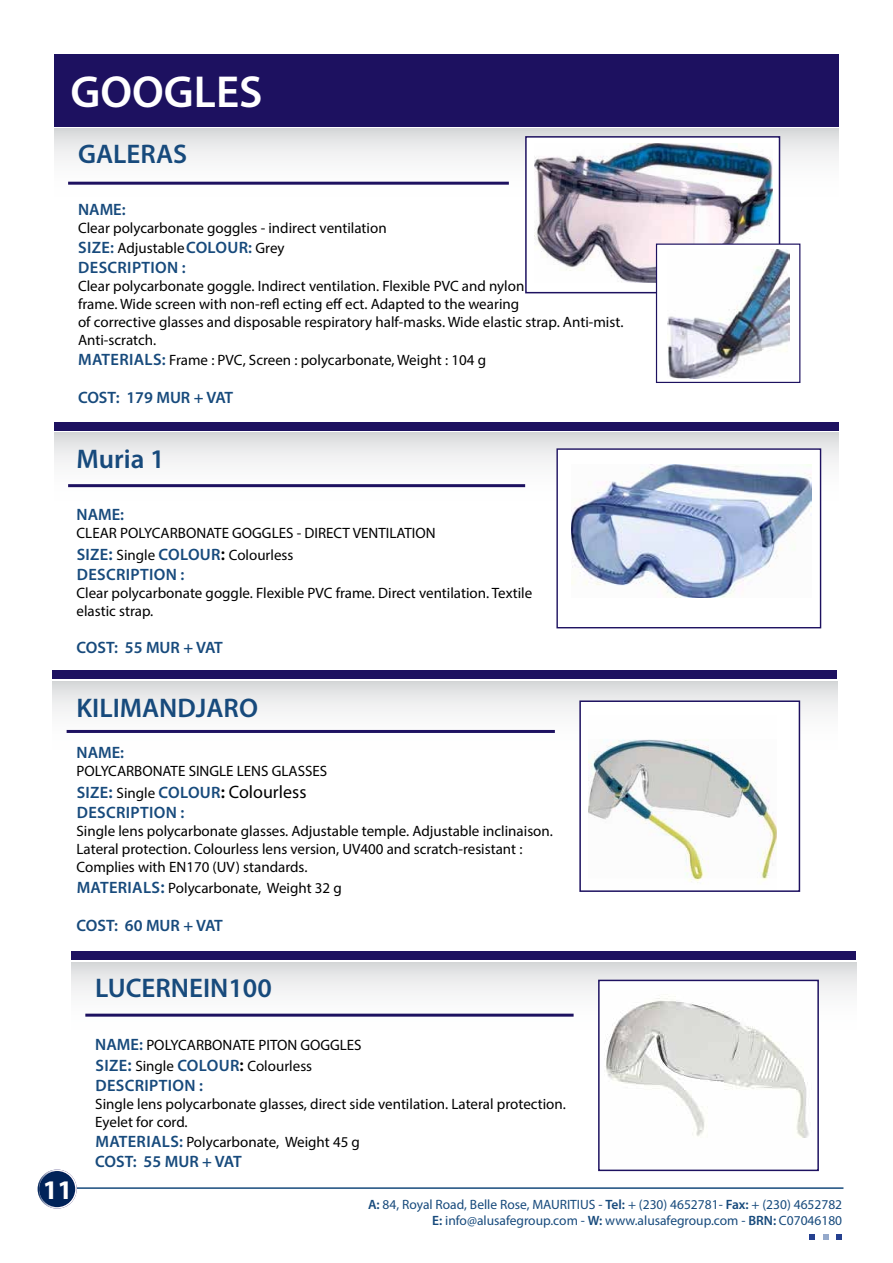
<style>
.page{position:relative;width:893px;height:1263px;background:#fff}
.page>*{position:absolute;margin:0;border:0;box-sizing:border-box;transform-origin:0 0}
.t1{font:600 45px "Myriad Pro";color:#fff}
.t2{font:600 27px "Myriad Pro";color:#174a7c}
.t3{font:700 27px "Myriad Pro";color:#fff}
.t4{font:18px "Myriad Pro";color:#000}
.t5{font:600 16.5px "Myriad Pro";color:#174a7c}
.t6{font:15px/18px "Myriad Pro";color:#000}
.t7{font:13.5px/16.2px "Myriad Pro";color:#174a7c;text-align:right}
.s1{font-weight:400;font-size:15px;color:#000}
.s2{font-weight:600;font-size:16.5px;color:#174a7c}
.s3{font-size:18px}
.s4{font-weight:600;font-size:18px}
.s5{font-weight:600}
.s6{font-weight:600;font-size:18px;color:#174a7c}
</style>
<div class="page">
<div style="left:52px;top:681px;width:785px;height:106px;background:linear-gradient(to bottom,#e6e7e8,#fff)"></div>
<div style="left:52px;top:670px;width:785px;height:9px;background:#1d1160"></div>
<hr style="left:67px;top:730px;width:488px;height:3px;background:#1d1160">
<div style="left:54px;top:54px;width:785px;height:72px;background:#1d1160"></div>
<div style="left:54px;top:129px;width:785px;height:105px;background:linear-gradient(to bottom,#e5e6e8,#fff)"></div>
<hr style="left:68px;top:182px;width:441px;height:3px;background:#1d1160">
<div style="left:526px;top:137px;width:253px;height:156px;background:#fff"></div>
<img style="left:534px;top:143px;width:238px;height:139px">
<div style="left:525px;top:136px;width:255px;height:157px;border:2px solid #1d1160"></div>
<div style="left:580px;top:701px;width:219px;height:190px;background:#fff"></div>
<img style="left:589px;top:739px;width:187px;height:144px">
<div style="left:579px;top:700px;width:221px;height:192px;border:2px solid #1d1160"></div>
<div style="left:656px;top:244px;width:144px;height:138px;background:#fff"></div>
<img style="left:667px;top:249px;width:122px;height:130px">
<div style="left:656px;top:244px;width:144px;height:139px;border:1px solid #1d1160"></div>
<svg style="left:836px;top:1234px;width:6px;height:6px"></svg>
<svg style="left:823px;top:1234px;width:6px;height:6px"></svg>
<svg style="left:809px;top:1234px;width:6px;height:6px"></svg>
<hr style="left:58px;top:1187px;width:785px;height:2px;background:#174a7c">
<div style="left:38px;top:1170px;width:38px;height:38px;background:#002359;border-radius:50%"></div>
<div style="left:38px;top:1169px;width:39px;height:39px;border:2px solid #fff;border-radius:50%"></div>
<div style="left:71px;top:962px;width:785px;height:106px;background:linear-gradient(to bottom,#e6e7e8,#fff)"></div>
<div style="left:71px;top:951px;width:785px;height:9px;background:#1d1160"></div>
<hr style="left:85px;top:1014px;width:489px;height:3px;background:#1d1160">
<img style="left:601px;top:983px;width:215px;height:155px">
<div style="left:598px;top:980px;width:221px;height:191px;border:2px solid #1d1160"></div>
<svg style="left:54px;top:433px;width:785px;height:105px"></svg>
<div style="left:54px;top:422px;width:785px;height:8px;background:#1d1160"></div>
<hr style="left:68px;top:484px;width:457px;height:3px;background:#1d1160">
<div style="left:557px;top:449px;width:263px;height:179px;background:#fff"></div>
<img style="left:571px;top:464px;width:240px;height:134px">
<div style="left:556px;top:448px;width:265px;height:180px;border:1px solid #1d1160"></div>
<h1 class="t1" style="left:71px;top:64px;width:194px">GOOGLES</h1>
<h2 class="t2" style="left:78px;top:137px;width:111px">GALERAS</h2>
<p class="t5" style="left:78px;top:199px;width:49px">NAME:</p>
<p class="t6" style="left:78px;top:219px;width:310px">Clear polycarbonate goggles - indirect ventilation</p>
<p class="t5" style="left:78px;top:237px;width:129px">SIZE: <span class="s1">Adjustable</span>COLOUR</p>
<p class="t6" style="left:248px;top:239px;width:38px"><span class="s2">:</span> Grey</p>
<p class="t5" style="left:78px;top:257px;width:22px">DESCRIPTION</p>
<p class="t5" style="left:182px;top:257px;width:5px">:</p>
<p class="t6" style="left:78px;top:277px;width:547px">Clear polycarbonate goggle. Indirect ventilation. Flexible PVC and nylon<br>frame. Wide screen with non-refl ecting eff ect. Adapted to the wearing<br>of corrective glasses and disposable respiratory half-masks. Wide elastic strap. Anti-mist.<br>Anti-scratch.</p>
<p class="t5" style="left:78px;top:349px;width:24px">MATERIALS</p>
<p class="t6" style="left:162px;top:350px;width:326px"><span class="s2">:</span> Frame : PVC, Screen : polycarbonate, Weight : 104 g</p>
<p class="t5" style="left:78px;top:386px;width:157px">COST: 179 MUR + VAT</p>
<h2 class="t2" style="left:77px;top:442px;width:89px">MURIA 1</h2>
<p class="t5" style="left:77px;top:504px;width:49px">NAME:</p>
<p class="t6" style="left:77px;top:524px;width:361px">CLEAR POLYCARBONATE GOGGLES - DIRECT VENTILATION</p>
<p class="t5" style="left:77px;top:544px;width:103px">SIZE<span class="s3">:</span> <span class="s1">Single</span> COLOUR</p>
<p class="t6" style="left:221px;top:545px;width:74px"><span class="s4">:</span> Colourless</p>
<p class="t5" style="left:77px;top:563px;width:22px">DESCRIPTION</p>
<p class="t5" style="left:180px;top:563px;width:5px">:</p>
<p class="t6" style="left:77px;top:583px;width:457px">Clear polycarbonate goggle. Flexible PVC frame. Direct ventilation. Textile elastic strap.</p>
<p class="t5" style="left:77px;top:637px;width:148px">COST: 55 MUR + VAT</p>
<h2 class="t2" style="left:77px;top:690px;width:183px">KILIMANDJARO</h2>
<p class="t5" style="left:77px;top:742px;width:49px">NAME:</p>
<p class="t6" style="left:77px;top:762px;width:252px">POLYCARBONATE SINGLE LENS GLASSES</p>
<p class="t5" style="left:77px;top:782px;width:103px">SIZE<span class="s3">:</span> <span class="s1">Single</span> COLOUR</p>
<p class="t4" style="left:221px;top:781px;width:87px"><span class="s5">:</span> Colourless</p>
<p class="t5" style="left:77px;top:801px;width:22px">DESCRIPTION</p>
<p class="t5" style="left:180px;top:801px;width:5px">:</p>
<p class="t6" style="left:77px;top:821px;width:478px">Single lens polycarbonate glasses. Adjustable temple. Adjustable inclinaison.<br>Lateral protection. Colourless lens version, UV400 and scratch-resistant :<br>Complies with EN170 (UV) standards.</p>
<p class="t5" style="left:77px;top:877px;width:24px">MATERIALS</p>
<p class="t6" style="left:160px;top:879px;width:183px"><span class="s6">:</span> Polycarbonate, Weight 32 g</p>
<p class="t5" style="left:77px;top:915px;width:148px">COST: 60 MUR + VAT</p>
<h2 class="t2" style="left:95px;top:971px;width:178px">LUCERNEIN100</h2>
<h2 class="t3" style="left:43px;top:1173px;width:31px">11</h2>
<p class="t6" style="left:95px;top:1035px;width:268px"><span class="s2">NAME:</span> POLYCARBONATE PITON GOGGLES</p>
<p class="t5" style="left:95px;top:1055px;width:103px">SIZE<span class="s3">:</span> <span class="s1">Single</span> COLOUR</p>
<p class="t6" style="left:240px;top:1057px;width:74px"><span class="s4">:</span> Colourless</p>
<p class="t5" style="left:95px;top:1075px;width:22px">DESCRIPTION</p>
<p class="t5" style="left:199px;top:1075px;width:5px">:</p>
<p class="t6" style="left:95px;top:1095px;width:472px">Single lens polycarbonate glasses, direct side ventilation. Lateral protection.<br>Eyelet for cord.</p>
<p class="t5" style="left:95px;top:1131px;width:24px">MATERIALS</p>
<p class="t6" style="left:179px;top:1132px;width:182px"><span class="s2">:</span> Polycarbonate, Weight 45 g</p>
<p class="t5" style="left:95px;top:1150px;width:148px">COST: 55 MUR + VAT</p>
<p class="t7" style="left:368px;top:1196px;width:476px"><span class="s5">A:</span> 84, Royal Road, Belle Rose, MAURITIUS - <span class="s5">TEL:</span> + (230) 4652781- <span class="s5">FAX:</span> + (230) 4652782<br><span class="s5">E:</span> info@alusafegroup.com - <span class="s5">W:</span> www.alusafegroup.com - <span class="s5">BRN:</span> C07046180</p>
</div>
